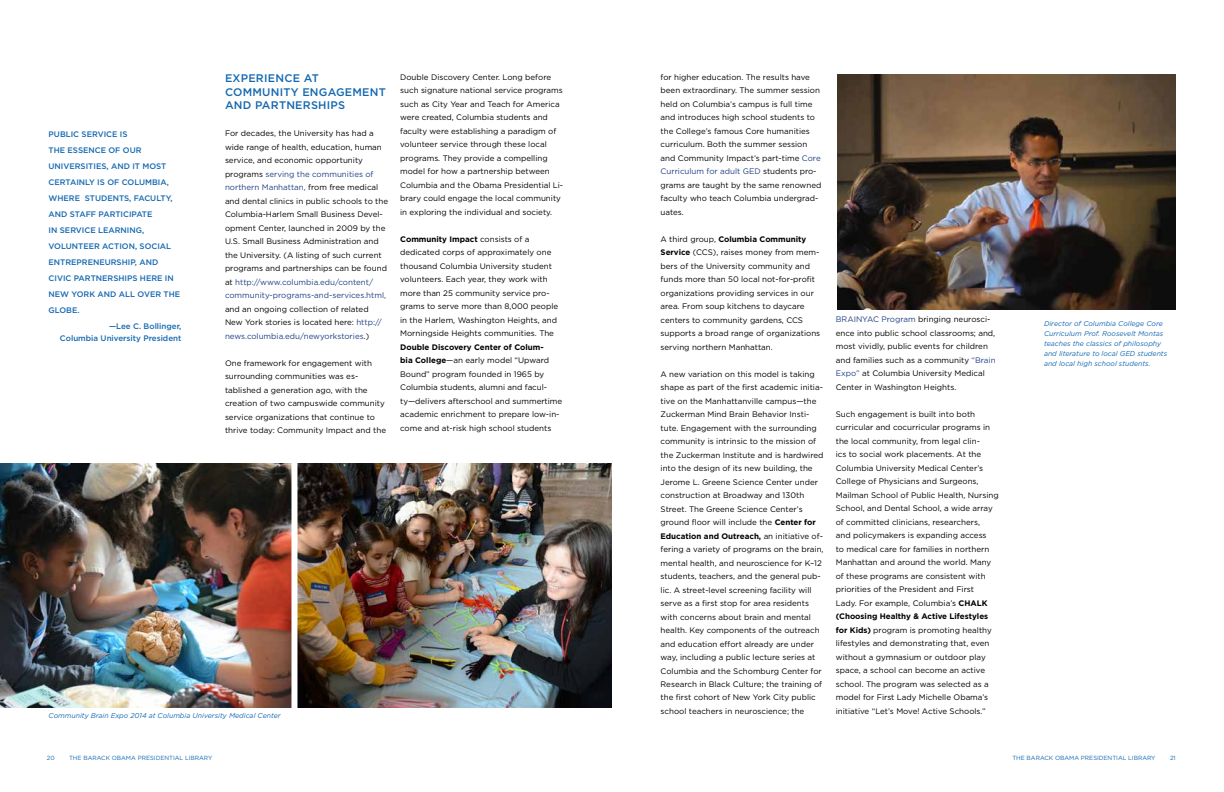
<style>
.page{position:relative;width:1224px;height:792px;background:#fff}
.page>*{position:absolute;margin:0;border:0;box-sizing:border-box;transform-origin:0 0}
.t1{font:500 11px/13.5px "Gotham";letter-spacing:.02em;color:#1468b1}
.t2{font:8px/13.5px "Gotham";color:#000}
.t3{font:500 8px "Gotham";color:#1468b1}
.t4{font:700 8px/13.5px "Gotham";color:#000}
.t5{font:italic 7px/10px "Gotham";color:#1468b1}
.t6{font:6px "Gotham";color:#1468b1}
.s1{color:#214184}
.s2{font-weight:700}
.s3{font-weight:400}
</style>
<div class="page">
<img style="left:0;top:464px;width:291px;height:244px">
<img style="left:837px;top:74px;width:338px;height:236px">
<img style="left:297px;top:464px;width:315px;height:244px">
<p class="t3" style="left:49px;top:129px;width:80px">PUBLIC SERVICE IS</p>
<p class="t3" style="left:49px;top:145px;width:94px">THE ESSENCE OF OUR</p>
<p class="t3" style="left:49px;top:161px;width:117px">UNIVERSITIES, AND IT MOST</p>
<p class="t3" style="left:49px;top:177px;width:122px">CERTAINLY IS OF COLUMBIA,</p>
<p class="t3" style="left:49px;top:193px;width:125px">WHERE STUDENTS, FACULTY,</p>
<p class="t3" style="left:49px;top:209px;width:105px">AND STAFF PARTICIPATE</p>
<p class="t3" style="left:49px;top:225px;width:97px">IN SERVICE LEARNING,</p>
<p class="t3" style="left:49px;top:241px;width:124px">VOLUNTEER ACTION, SOCIAL</p>
<p class="t3" style="left:49px;top:257px;width:111px">ENTREPRENEURSHIP, AND</p>
<p class="t3" style="left:49px;top:273px;width:127px">CIVIC PARTNERSHIPS HERE IN</p>
<p class="t3" style="left:49px;top:289px;width:133px">N EW YORK AND ALL OVER THE</p>
<p class="t3" style="left:49px;top:305px;width:32px">GLOBE.</p>
<p class="t3" style="left:109px;top:321px;width:74px">—LEE C. BOLLINGER,</p>
<p class="t3" style="left:60px;top:333px;width:123px">COLUMBIA U NIVERSITY PRESIDENT</p>
<h1 class="t1" style="left:225px;top:71px;width:160px;text-indent:23px">ERIENCE AT<br>COMMUNITY ENGAGEMENT<br>AND PARTNERSHIPS</h1>
<p class="t2" style="left:225px;top:126px;width:165px">For decades, the University has had a wide range of health, education, human service, and economic opportunity programs <span class="s1">serving the communities of northern Manhattan,</span> from free medical and dental clinics in public schools to the Columbia-Harlem Small Business Devel&shy;opment Center, launched in 2009 by the U.S. Small Business Administration and the University. (A listing of such current programs and partnerships can be found at <span class="s1">http://www.columbia.edu/content/ community-programs-and-services.html,</span></p>
<p class="t2" style="left:225px;top:302px;width:158px">and an ongoing collection of related<br>N ew York stories is located here: <span class="s1">http:// news.columbia.edu/newyorkstories</span>.)</p>
<p class="t2" style="left:225px;top:356px;width:163px">One framework for engagement with surrounding communities was es&shy;tablished a generation ago, with the creation of two campuswide community service organizations that continue to thrive today: Community I mpact and the</p>
<h1 class="t1" style="left:225px;top:71px;width:9px">EXP</h1>
<p class="t2" style="left:400px;top:70px;width:165px">Double D iscovery Center. Long before such signature national service programs such as City Year and Teach for America were created, Columbia students and faculty were establishing a paradigm of volunteer service through these local programs. They provide a compelling model for how a partnership between Columbia and the Obama Presidential Li&shy;brary could engage the local community in exploring the individual and society.</p>
<p class="t2" style="left:400px;top:232px;width:160px"><span class="s2">Community I mpact</span> consists of a dedicated corps of approximately one thousand Columbia University student volunteers. Each year, they work with more than 25 community service pro&shy;grams to serve more than 8,000 people in the Harlem, Washington Heights, and Morningside Heights communities. The</p>
<p class="t2" style="left:400px;top:340px;width:164px"><span class="s2">Double Discovery Center of Colum-<br>bia College</span>—an early model “Upward Bound” program founded in 1965 by Columbia students, alumni and facul&shy;ty—delivers afterschool and summertime academic enrichment to prepare low-in&shy;come and at-risk high school students</p>
<p class="t5" style="left:49px;top:710px;width:234px">Community Brain Expo 2014 at Columbia University Medical Center</p>
<p class="t2" style="left:661px;top:70px;width:162px">for higher education. The results have been extraordinary. The summer session held on Columbia’s campus is full time and introduces high school students to the College’s famous Core humanities curriculum. Both the summer session and Community I mpact’s part-time <span class="s1">Core Curriculum for adult GED</span> students pro&shy;grams are taught by the same renowned faculty who teach Columbia undergrad&shy;uates.</p>
<p class="t4" style="left:661px;top:232px;width:147px"><span class="s3">A third group,</span> Columbia Community<br>Service <span class="s3">(CCS</span></p>
<p class="t2" style="left:661px;top:245px;width:161px;text-indent:52px">), raises money from mem&shy;bers of the University community and funds more than 50 local not-for-profit organizations providing services in our area. From soup kitchens to daycare centers to community gardens, CCS supports a broad range of organizations serving northern Manhattan.</p>
<p class="t2" style="left:661px;top:367px;width:164px">A new variation on this model is taking shape as part of the first academic initia&shy;tive on the Manhattanville campus—the Zuckerman M ind Brain Behavior I nsti&shy;tute. Engagement with the surrounding community is intrinsic to the mission of the Zuckerman I nstitute and is hardwired into the design of its new building, the Jerome L. Greene Science Center under construction at Broadway and 130th Street. The Greene Science Center’s ground floor will include the <span class="s2">Center for Education and Outreach,</span> an initiative of&shy;fering a variety of programs on the brain, mental health, and neuroscience for K–12 students, teachers, and the general pub&shy;lic. A street-level screening facility will serve as a first stop for area residents with concerns about brain and mental health. Key components of the outreach and education effort already are under way, including a public lecture series at Columbia and the Schomburg Center for Research in Black Culture; the training of the first cohort of New York City public school teachers in neuroscience; the</p>
<p class="t2" style="left:836px;top:313px;width:161px"><span class="s1">Brainyac Program</span> bringing neurosci&shy;ence into public school classrooms; and, most vividly, public events for children and families such as a community <span class="s1">“Brain Expo”</span> at Columbia University Medical Center in Washington Heights.</p>
<p class="t2" style="left:836px;top:407px;width:164px">Such engagement is built into both curricular and cocurricular programs in the local community, from legal clin-<br>ics to social work placements. At the Columbia University Medical Center’s College of Physicians and Surgeons, Mailman School of Public Health, N ursing School, and Dental School, a wide array of committed clinicians, researchers,<br>and policymakers is expanding access<br>to medical care for families in northern Manhattan and around the world. Many of these programs are consistent with priorities of the President and First<br>Lady. For example, Columbia’s <span class="s2">CHAL</span></p>
<p class="t2" style="left:836px;top:596px;width:157px;text-indent:146px"><span class="s2">K (Choosing H ealthy &amp; Active Lifestyles for Kids)</span> program is promoting healthy lifestyles and demonstrating that, even without a gymnasium or outdoor play space, a school can become an active school. The program was selected as a model for First Lady M ichelle Obama’s initiative “Let’s M ove! Active Schools.”</p>
<p class="t5" style="left:1044px;top:318px;width:125px">Director of Columbia College Core Curriculum Prof. Roosevelt Montas teaches the classics of philosophy and literature to local GED students and local high school students.</p>
<p class="t6" style="left:47px;top:754px;width:9px">20</p>
<p class="t6" style="left:69px;top:754px;width:145px">The Barack Obama Presidential Library</p>
<p class="t6" style="left:1012px;top:754px;width:145px">The Barack Obama Presidential Library</p>
<p class="t6" style="left:1170px;top:754px;width:7px">21</p>
</div>
